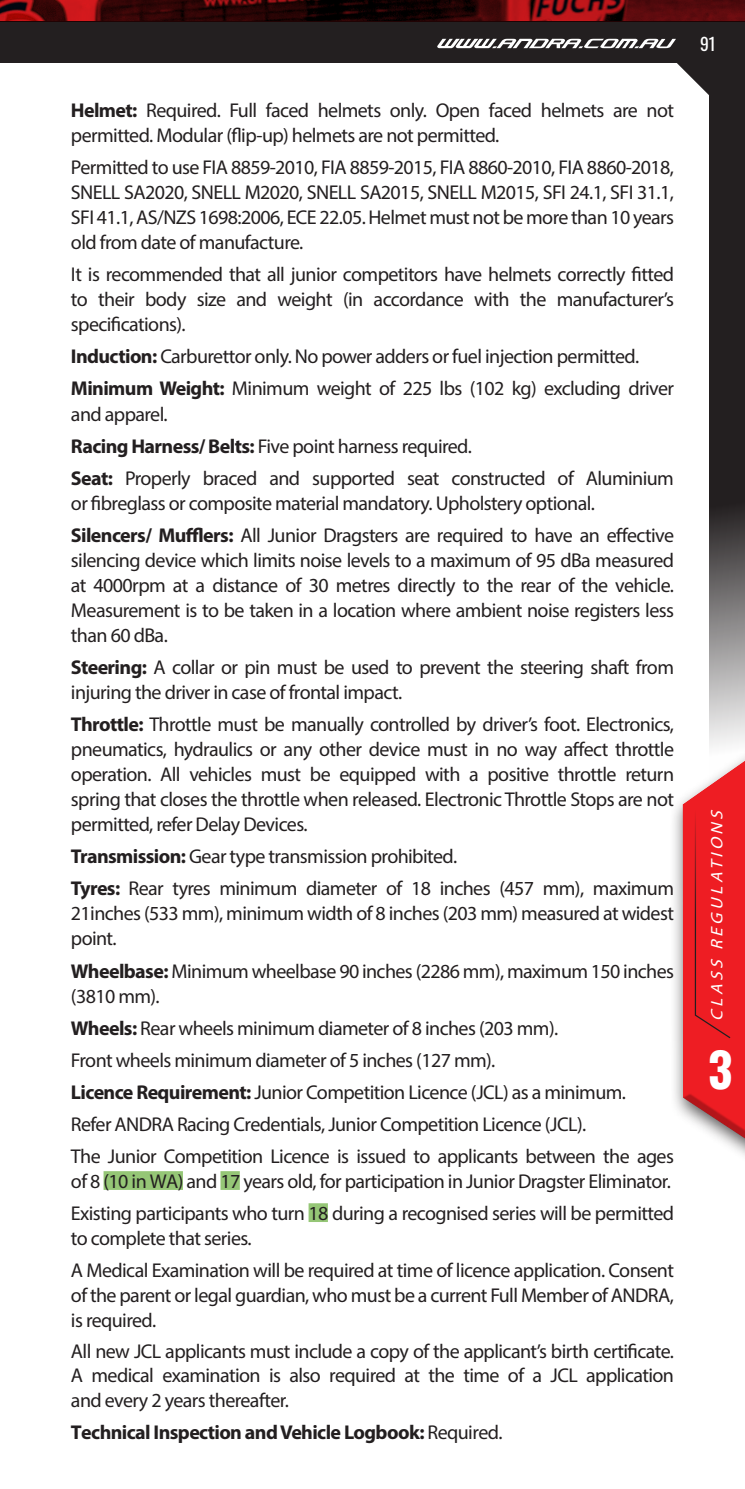
<style>
.page{position:relative;width:745px;height:1489px;background:#fff}
.page>*{position:absolute;margin:0;border:0;box-sizing:border-box;transform-origin:0 0}
.t1{font:700 47.5px "Oswald";color:#fff}
.BODY_COPY{font:20px/25px "Myriad Pro";letter-spacing:-.03em;color:#231f20}
.BODY_COPY-2{font:700 20px "Myriad Pro";letter-spacing:-.03em;color:#231f20}
.t2{font:17.5px "Oswald";color:#fff}
.t3{font:italic 16.75px "Myriad Pro";color:#fff;scale:1.05 1}
.s1{font-weight:700}
.s2{font-weight:400}
</style>
<div class="page">
<svg style="left:709px;top:150px;width:35px;height:581px;background:#494647"></svg>
<div style="left:669px;top:731px;width:75px;height:447px;background:#231f20;opacity:.75"></div>
<svg style="left:676px;top:735px;width:68px;height:426px"></svg>
<div style="left:0;top:0;width:744px;height:63px;background:#231f20"></div>
<svg style="left:437px;top:21px;width:307px;height:129px"></svg>
<svg style="left:0;top:0;width:744px;height:21px;background:#49080a"></svg>
<div style="left:103px;top:1171px;width:80px;height:18px;background:#95c676"></div>
<div style="left:220px;top:1171px;width:20px;height:18px;background:#95c676"></div>
<div style="left:308px;top:1203px;width:20px;height:18px;background:#95c676"></div>
<p class="BODY_COPY" style="left:71px;top:97px;width:604px"><span class="s1">Helmet:</span> Required. Full faced helmets only. Open faced helmets are not permitted. Modular (flip-up) helmets are not permitted.</p>
<p class="BODY_COPY" style="left:71px;top:154px;width:604px;text-align:justify">Permitted to use FIA 8859-2010, FIA 8859-2015, FIA 8860-2010, FIA 8860-2018, SNELL SA2020, SNELL M2020, SNELL SA2015, SNELL M2015, SFI 24.1, SFI 31.1, SFI 41.1, AS/NZS 1698:2006, ECE 22.05. Helmet must not be more than 10 years old from date of manufacture.</p>
<p class="BODY_COPY" style="left:71px;top:262px;width:604px;text-align:justify">It is recommended that all junior competitors have helmets correctly fitted to their body size and weight (in accordance with the manufacturer’s specifications).</p>
<p class="BODY_COPY" style="left:71px;top:344px;width:569px"><span class="s1">Induction:</span> Carburettor only. No power adders or fuel injection permitted.</p>
<p class="BODY_COPY" style="left:71px;top:376px;width:604px"><span class="s1">Minimum Weight:</span> Minimum weight of 225 lbs (102 kg) excluding driver and apparel.</p>
<p class="BODY_COPY" style="left:71px;top:433px;width:402px"><span class="s1">Racing Harness/ Belts:</span> Five point harness required.</p>
<p class="BODY_COPY" style="left:71px;top:465px;width:604px"><span class="s1">Seat:</span> Properly braced and supported seat constructed of Aluminium or fibreglass or composite material mandatory. Upholstery optional.</p>
<p class="BODY_COPY" style="left:71px;top:522px;width:604px;text-align:justify"><span class="s1">Silencers/ Mufflers:</span> All Junior Dragsters are required to have an effective silencing device which limits noise levels to a maximum of 95 dBa measured at 4000rpm at a distance of 30 metres directly to the rear of the vehicle.<br>Measurement is to be taken in a location where ambient noise registers less than 60 dBa.</p>
<p class="BODY_COPY" style="left:71px;top:654px;width:604px"><span class="s1">Steering:</span> A collar or pin must be used to prevent the steering shaft from injuring the driver in case of frontal impact.</p>
<p class="BODY_COPY" style="left:71px;top:711px;width:604px;text-align:justify"><span class="s1">Throttle:</span> Throttle must be manually controlled by driver’s foot. Electronics, pneumatics, hydraulics or any other device must in no way affect throttle operation. All vehicles must be equipped with a positive throttle return spring that closes the throttle when released. Electronic Throttle Stops are not permitted, refer Delay Devices.</p>
<p class="BODY_COPY" style="left:71px;top:843px;width:387px"><span class="s1">Transmission:</span> Gear type transmission prohibited.</p>
<p class="BODY_COPY" style="left:71px;top:875px;width:604px;text-align:justify"><span class="s1">Tyres:</span> Rear tyres minimum diameter of 18 inches (457 mm), maximum 21inches (533 mm), minimum width of 8 inches (203 mm) measured at widest point.</p>
<p class="BODY_COPY" style="left:71px;top:957px;width:604px"><span class="s1">Wheelbase:</span> Minimum wheelbase 90 inches (2286 mm), maximum 150 inches (3810 mm).</p>
<p class="BODY_COPY" style="left:71px;top:1015px;width:488px"><span class="s1">Wheels:</span> Rear wheels minimum diameter of 8 inches (203 mm).</p>
<p class="BODY_COPY" style="left:71px;top:1047px;width:425px">Front wheels minimum diameter of 5 inches (127 mm).</p>
<p class="BODY_COPY" style="left:71px;top:1079px;width:556px"><span class="s1">Licence Requirement:</span> Junior Competition Licence (JCL) as a minimum.</p>
<p class="BODY_COPY" style="left:71px;top:1111px;width:516px">Refer ANDRA Racing Credentials, Junior Competition Licence (JCL).</p>
<p class="BODY_COPY" style="left:71px;top:1143px;width:604px">The Junior Competition Licence is issued to applicants between the ages of 8 (10 in WA) and 17 years old, for participation in Junior Dragster Eliminator.</p>
<p class="BODY_COPY" style="left:71px;top:1200px;width:604px">Existing participants who turn 18 during a recognised series will be permitted to complete that series.</p>
<p class="BODY_COPY" style="left:71px;top:1257px;width:604px;text-align:justify">A Medical Examination will be required at time of licence application. Consent of the parent or legal guardian, who must be a current Full Member of ANDRA, is required.</p>
<p class="BODY_COPY" style="left:71px;top:1338px;width:604px;text-align:justify">All new JCL applicants must include a copy of the applicant’s birth certificate.<br>A medical examination is also required at the time of a JCL application and every 2 years thereafter.</p>
<p class="BODY_COPY-2" style="left:71px;top:1418px;width:433px">Technical Inspection and Vehicle Logbook: <span class="s2">Required.</span></p>
<p class="t2" style="left:699px;top:29px;width:17px">91</p>
<p class="t3" style="left:706px;top:1020px;width:206px;rotate:-90deg">CLASS REGULATIONS</p>
<h1 class="t1" style="left:707px;top:1044px;width:26px">3</h1>
</div>
